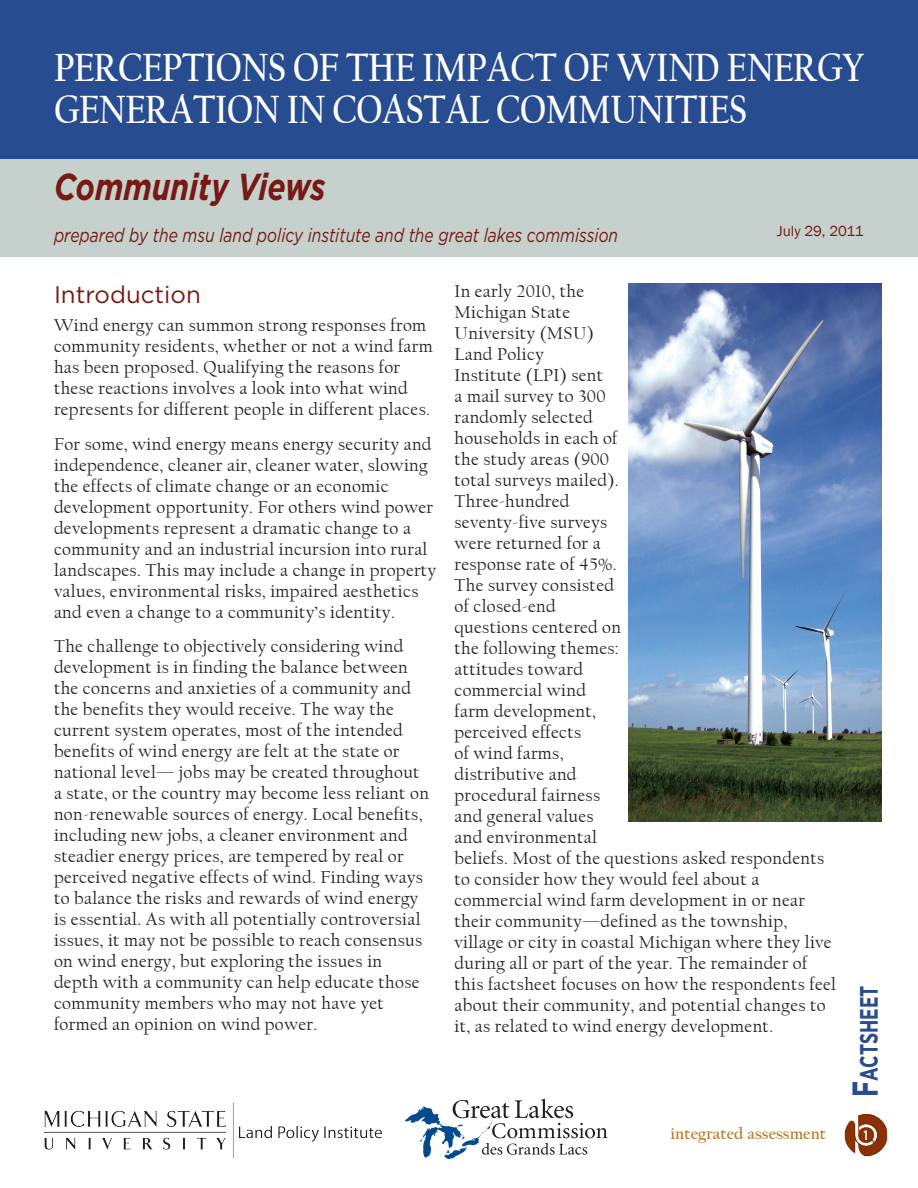
<style>
.page{position:relative;width:918px;height:1188px;background:#fff}
.page>*{position:absolute;margin:0;border:0;box-sizing:border-box;transform-origin:0 0}
.t1{font:700 41.4px/41.4px "Californian FB";letter-spacing:-.01em;color:#fff;scale:.83 1}
.t2{font:italic 700 37.5px "Gotham";color:#761a13;scale:.8 1}
.t3{font:700 25.2px "Gotham Narrow";color:#284c8f;scale:.8 1}
.Paragraph_Subheaders{font:24px "Gotham";color:#761a13}
.t4{font:italic 19.5px "Gotham";color:#761a13;scale:.8 1}
.t5{font:18px/21px "Californian FB";letter-spacing:.02em;color:#231f20}
.t6{font:700 16.5px "Californian FB";color:#b67b2c}
.t7{font:15px "Franklin Gothic";color:#761a13}
.t8{font:700 13.5px "Gotham Narrow";color:#fff;scale:.8 1}
.s1{font-size:36px}
</style>
<div class="page">
<div style="left:0;top:0;width:918px;height:159px;background:#274c90"></div>
<img style="left:44px;top:1102px;width:338px;height:55px">
<div style="left:0;top:159px;width:918px;height:97px;background:#c6d0cd"></div>
<img style="left:844px;top:1114px;width:44px;height:43px">
<svg style="left:405px;top:1099px;width:202px;height:60px"></svg>
<img style="left:629px;top:284px;width:252px;height:538px">
<p class="t1" style="left:54px;top:47px;width:977px">PERCEPTIONS OF THE IMPACT OF WIND ENERGY<br>GENERATION IN COASTAL COMMUNITIES</p>
<p class="t2" style="left:54px;top:162px;width:341px">Community Views</p>
<p class="t4" style="left:54px;top:222px;width:707px">prepared by the msu land policy institute and the great lakes commission</p>
<p class="t7" style="left:777px;top:222px;width:88px">July 29, 2011</p>
<p class="Paragraph_Subheaders" style="left:54px;top:279px;width:148px">Introduction</p>
<p class="t5" style="left:54px;top:315px;width:380px">Wind energy can summon strong responses from community residents, whether or not a wind farm has been proposed. Qualifying the reasons for these reactions involves a look into what wind represents for different people in different places.</p>
<p class="t5" style="left:54px;top:434px;width:384px">For some, wind energy means energy security and independence, cleaner air, cleaner water, slowing the effects of climate change or an economic development opportunity. For others wind power developments represent a dramatic change to a community and an industrial incursion into rural landscapes. This may include a change in property values, environmental risks, impaired aesthetics and even a change to a community’s identity.</p>
<p class="t5" style="left:54px;top:636px;width:376px">The challenge to objectively considering wind development is in finding the balance between the concerns and anxieties of a community and the benefits they would receive. The way the current system operates, most of the intended benefits of wind energy are felt at the state or national level— jobs may be created throughout a state, or the country may become less reliant on non-renewable sources of energy. Local benefits, including new jobs, a cleaner environment and steadier energy prices, are tempered by real or perceived negative effects of wind. Finding ways to balance the risks and rewards of wind energy is essential. As with all potentially controversial issues, it may not be possible to reach consensus on wind energy, but exploring the issues in depth with a community can help educate those community members who may not have yet formed an opinion on wind power.</p>
<p class="t5" style="left:454px;top:281px;width:383px">In early 2010, the<br>Michigan State<br>University (MSU)<br>Land Policy<br>Institute (LPI) sent<br>a mail survey to 300<br>randomly selected<br>households in each of<br>the study areas (900<br>total surveys mailed).<br>Three-hundred<br>seventy-five surveys<br>were returned for a<br>response rate of 45%.<br>The survey consisted<br>of closed-end<br>questions centered on<br>the following themes:<br>attitudes toward<br>commercial wind<br>farm development,<br>perceived effects<br>of wind farms,<br>distributive and<br>procedural fairness<br>and general values<br>and environmental<br>beliefs. Most of the questions asked respondents to consider how they would feel about a commercial wind farm development in or near their community—defined as the township, village or city in coastal Michigan where they live during all or part of the year. The remainder of this factsheet focuses on how the respondents feel about their community, and potential changes to it, as related to wind energy development.</p>
<p class="t3" style="left:853px;top:1097px;width:140px;rotate:-90deg"><span class="s1">F</span>actsheet</p>
<p class="t6" style="left:671px;top:1125px;width:157px">integrated assessment</p>
<p class="t8" style="left:864px;top:1127px;width:7px">1</p>
</div>
